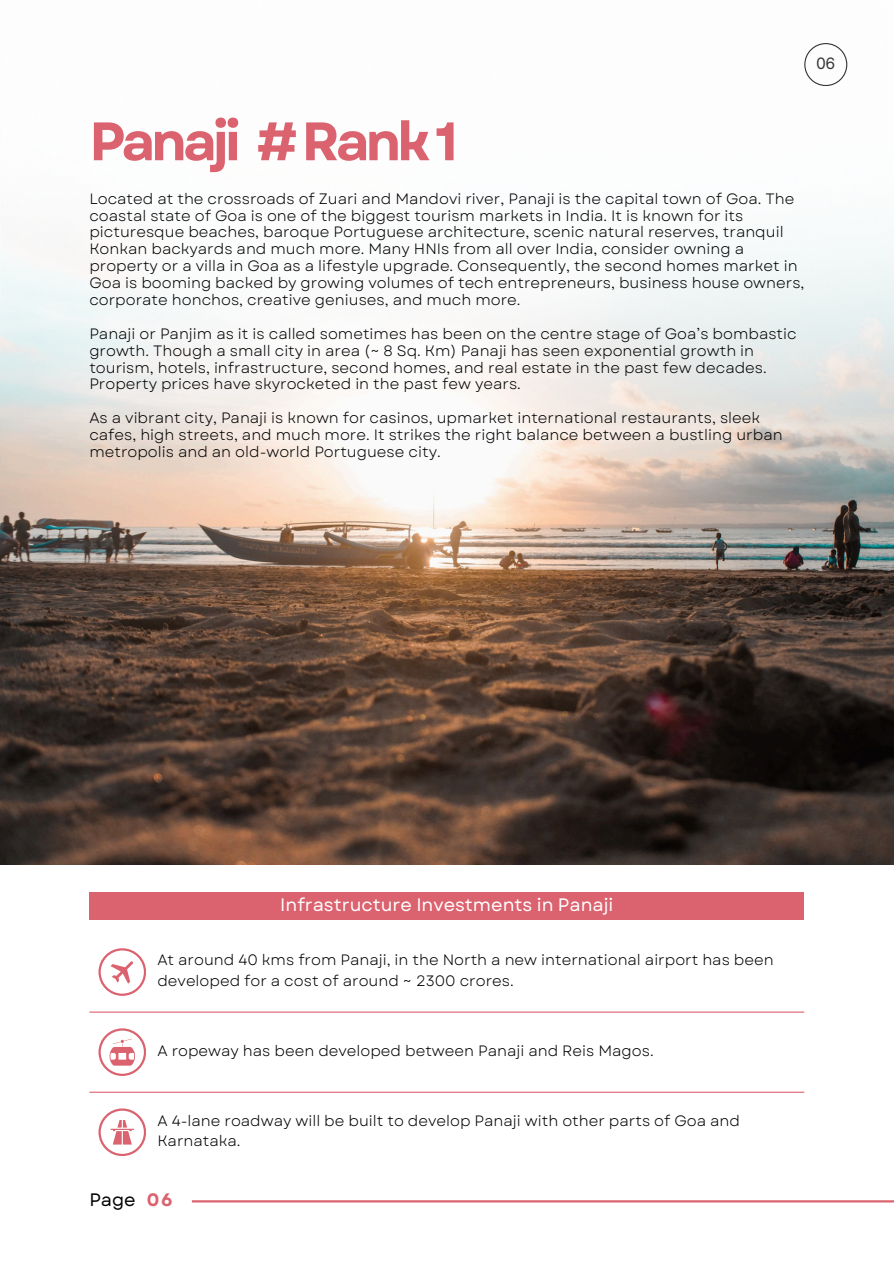
<style>
.page{position:relative;width:894px;height:1264px;background:#fff}
.page>*{position:absolute;margin:0;border:0;box-sizing:border-box;transform-origin:0 0}
.t1{font:700 54px "Garet";letter-spacing:-.08em;color:#db636f}
.t2{font:18px "Garet";color:#fff}
.t3{font:18px "Garet";color:#000}
.t4{font:700 18px "Garet";color:#db636f}
.t5{font:15px/16.8px "Garet";color:#000}
.t6{font:15px "Open Sauce One";color:#343234}
</style>
<div class="page">
<img style="left:0;top:446px;width:893px;height:418px">
<img style="left:0;top:57px;width:893px;height:389px">
<svg style="left:804px;top:43px;width:42px;height:43px"></svg>
<hr style="left:192px;top:1200px;width:701px;height:2px;background:#db636f">
<hr style="left:89px;top:1011px;width:715px;height:1px;background:#db636f">
<hr style="left:89px;top:1091px;width:715px;height:1px;background:#db636f">
<div style="left:89px;top:892px;width:715px;height:27px;background:#db636f"></div>
<svg style="left:98px;top:1028px;width:48px;height:47px"></svg>
<svg style="left:98px;top:948px;width:48px;height:47px"></svg>
<svg style="left:98px;top:1108px;width:48px;height:47px"></svg>
<p class="t6" style="left:815px;top:54px;width:21px">06</p>
<p class="t1" style="left:89px;top:102px;width:370px">Panaji # Rank 1</p>
<p class="t5" style="left:89px;top:190px;width:716px">Located at the crossroads of Zuari and Mandovi river, Panaji is the capital town of Goa. The coastal state of Goa is one of the biggest tourism markets in India. It is known for its picturesque beaches, baroque Portuguese architecture, scenic natural reserves, tranquil Konkan backyards and much more. Many HNIs from all over India, consider owning a property or a villa in Goa as a lifestyle upgrade. Consequently, the second homes market in Goa is booming backed by growing volumes of tech entrepreneurs, business house owners, corporate honchos, creative geniuses, and much more.</p>
<p class="t5" style="left:89px;top:325px;width:708px">Panaji or Panjim as it is called sometimes has been on the centre stage of Goa’s bombastic growth. Though a small city in area (~ 8 Sq. Km) Panaji has seen exponential growth in tourism, hotels, infrastructure, second homes, and real estate in the past few decades.<br>Property prices have skyrocketed in the past few years.</p>
<p class="t5" style="left:89px;top:409px;width:694px">As a vibrant city, Panaji is known for casinos, upmarket international restaurants, sleek cafes, high streets, and much more. It strikes the right balance between a bustling urban metropolis and an old-world Portuguese city.</p>
<p class="t2" style="left:280px;top:892px;width:334px">Infrastructure Investments in Panaji</p>
<p class="t5" style="left:157px;top:950px;width:617px;line-height:20.2px">At around 40 kms from Panaji, in the North a new international airport has been developed for a cost of around ~ 2300 crores.</p>
<p class="t5" style="left:157px;top:1041px;width:497px">A ropeway has been developed between Panaji and Reis Magos.</p>
<h2 class="t5" style="left:157px;top:1110px;width:584px;line-height:20.2px">A 4-lane roadway will be built to develop Panaji with other parts of Goa and<br>Karnataka.</h2>
<p class="t3" style="left:89px;top:1186px;width:48px">Page</p>
<p class="t4" style="left:147px;top:1186px;width:27px">06</p>
</div>
